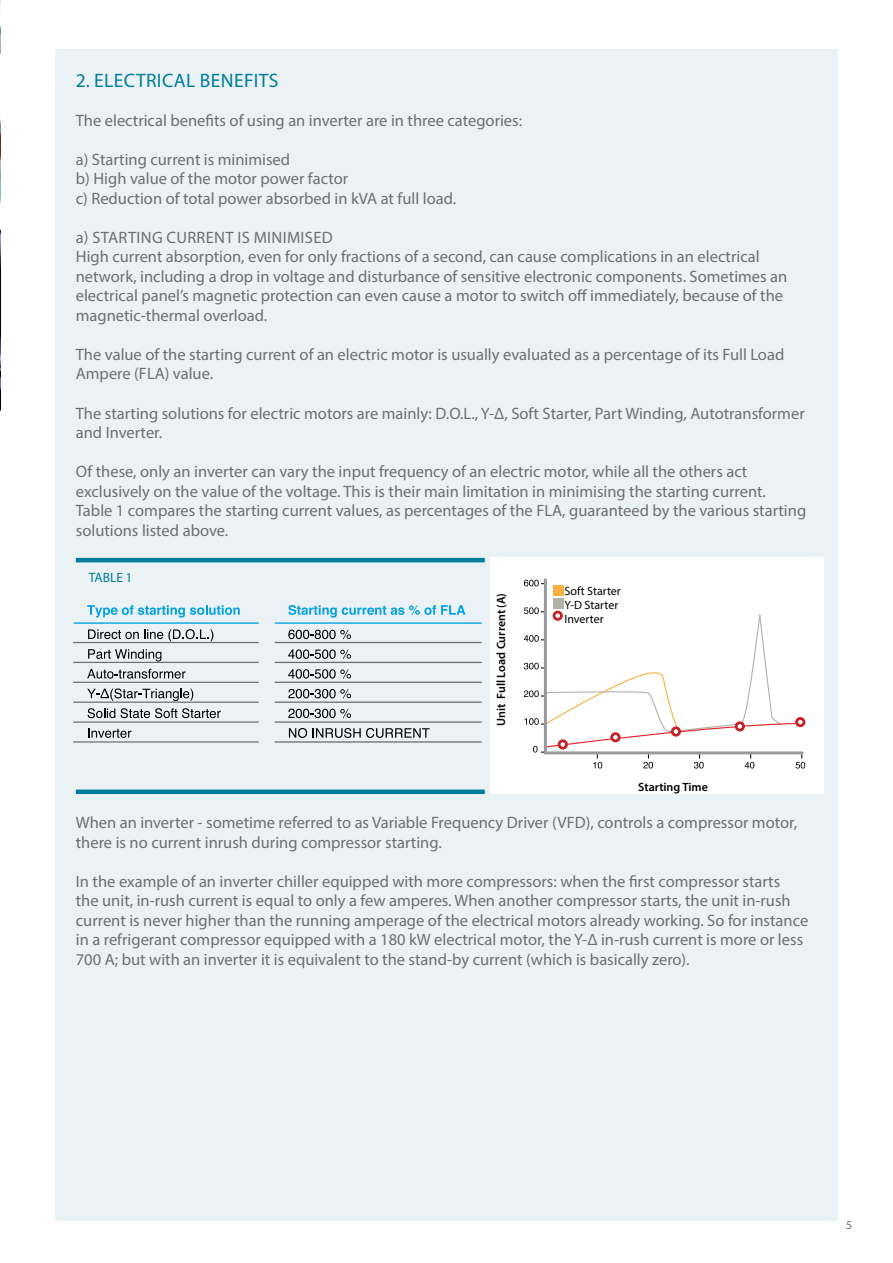
<style>
.page{position:relative;width:893px;height:1263px;background:#fff}
.page>*{position:absolute;margin:0;border:0;box-sizing:border-box;transform-origin:0 0}
.t1{font:19.5px "Myriad Pro";letter-spacing:.02em;color:#007d99}
.t2{font:16.5px/19.5px "Myriad Pro";color:#6d6e71}
.t3{font:13.5px "Myriad Pro";color:#007d99}
.t4{font:600 12px "Myriad Pro";color:#000}
.t5{font:12px/14.4px "Myriad Pro";color:#000}
.t6{font:12px "Myriad Pro";color:#6d6e71}
</style>
<div class="page">
<div style="left:55px;top:49px;width:783px;height:1171px;background:#ebf2f6"></div>
<img style="left:0;top:0;width:1px;height:410px">
<svg style="left:87px;top:605px;width:153px;height:12px"></svg>
<svg style="left:288px;top:605px;width:177px;height:12px"></svg>
<svg style="left:88px;top:629px;width:125px;height:12px"></svg>
<svg style="left:88px;top:649px;width:73px;height:12px"></svg>
<svg style="left:87px;top:669px;width:99px;height:10px"></svg>
<svg style="left:87px;top:688px;width:106px;height:13px"></svg>
<svg style="left:88px;top:708px;width:27px;height:10px"></svg>
<svg style="left:121px;top:708px;width:100px;height:10px"></svg>
<svg style="left:88px;top:728px;width:43px;height:10px"></svg>
<svg style="left:288px;top:630px;width:63px;height:9px"></svg>
<svg style="left:288px;top:649px;width:63px;height:10px"></svg>
<svg style="left:288px;top:669px;width:63px;height:10px"></svg>
<svg style="left:288px;top:689px;width:63px;height:9px"></svg>
<svg style="left:288px;top:709px;width:63px;height:9px"></svg>
<svg style="left:289px;top:728px;width:18px;height:10px"></svg>
<svg style="left:313px;top:728px;width:117px;height:10px"></svg>
<hr style="left:74px;top:622px;width:185px;height:2px;background:#00a1e4">
<hr style="left:275px;top:622px;width:207px;height:2px;background:#00a1e4">
<hr style="left:275px;top:642px;width:207px;height:1px;background:#6d6e71">
<hr style="left:275px;top:662px;width:207px;height:1px;background:#6d6e71">
<hr style="left:275px;top:682px;width:207px;height:1px;background:#6d6e71">
<hr style="left:275px;top:701px;width:207px;height:2px;background:#6d6e71">
<hr style="left:275px;top:721px;width:207px;height:2px;background:#6d6e71">
<hr style="left:275px;top:741px;width:207px;height:2px;background:#6d6e71">
<hr style="left:73px;top:642px;width:186px;height:1px;background:#6d6e71">
<hr style="left:73px;top:662px;width:186px;height:1px;background:#6d6e71">
<hr style="left:73px;top:682px;width:186px;height:1px;background:#6d6e71">
<hr style="left:73px;top:701px;width:186px;height:2px;background:#6d6e71">
<hr style="left:73px;top:721px;width:186px;height:2px;background:#6d6e71">
<hr style="left:73px;top:741px;width:186px;height:1px;background:#6d6e71">
<hr style="left:76px;top:558px;width:409px;height:4px;background:#007d99">
<div style="left:76px;top:789px;width:409px;height:5px;background:#007d99"></div>
<div style="left:490px;top:558px;width:334px;height:236px;background:#fff"></div>
<svg style="left:524px;top:580px;width:18px;height:6px"></svg>
<svg style="left:542px;top:578px;width:22px;height:29px"></svg>
<svg style="left:524px;top:607px;width:281px;height:161px"></svg>
<p class="t1" style="left:76px;top:68px;width:30px">2. ELECTR</p>
<p class="t1" style="left:157px;top:68px;width:17px">ICAL</p>
<p class="t1" style="left:200px;top:68px;width:80px">benefits</p>
<p class="t2" style="left:76px;top:110px;width:448px">The electrical benefits of using an inverter are in three categories:</p>
<p class="t2" style="left:76px;top:149px;width:382px">a) Starting current is minimised<br>b) H igh value of the motor power factor<br>c) Reduction of total power absorbed in kVA at full load.</p>
<p class="t2" style="left:76px;top:227px;width:34px">a) Starti</p>
<p class="t2" style="left:141px;top:227px;width:91px">ngcurrentis</p>
<p class="t2" style="left:76px;top:227px;width:713px;text-indent:178px">minimised<br>H igh current absorption, even for only fractions of a second, can cause complications in an electrical network, including a drop in voltage and disturbance of sensitive electronic components. Sometimes an electrical panel’s magnetic protection can even cause a motor to switch off immediately, because of the magnetic-thermal overload.</p>
<p class="t2" style="left:76px;top:344px;width:710px">The value of the starting current of an electric motor is usually evaluated as a percentage of its Full Load<br>Ampere (FLA) value.</p>
<p class="t2" style="left:76px;top:403px;width:730px">The starting solutions for electric motors are mainly: D.O.L., Y-Δ, Soft Starter, Part Winding, Autotransformer and Inverter.</p>
<p class="t2" style="left:76px;top:461px;width:732px">Of these, only an inverter can vary the input frequency of an electric motor, while all the others act exclusively on the value of the voltage. This is their main limitation in minimising the starting current.<br>Table 1 compares the starting current values, as percentages of the FLA, guaranteed by the various starting solutions listed above.</p>
<p class="t3" style="left:89px;top:569px;width:8px">TABLE</p>
<p class="t3" style="left:126px;top:569px;width:8px">1</p>
<p class="t4" style="left:493px;top:726px;width:134px;rotate:-90deg">Unit Full Load Current (A)</p>
<p class="t5" style="left:564px;top:583px;width:58px">Soft Starter<br>Y-D Starter<br>Inverter</p>
<p class="t4" style="left:638px;top:780px;width:71px">Starting Time</p>
<p class="t2" style="left:76px;top:812px;width:723px">When an inverter - sometime referred to as Variable Frequency Driver (VF D), controls a compressor motor, there is no current inrush during compressor starting.</p>
<p class="t2" style="left:76px;top:871px;width:734px">In the example of an inverter chiller equipped with more compressors: when the first compressor starts<br>the unit, in-rush current is equal to only a few amperes. When another compressor starts, the unit in-rush current is never higher than the running amperage of the electrical motors already working. So for instance in a refrigerant compressor equipped with a 180 kW electrical motor, the Y-Δ in-rush current is more or less 700 A; but with an inverter it is equivalent to the stand-by current (which is basically zero).</p>
<p class="t6" style="left:846px;top:1218px;width:8px">5</p>
</div>
